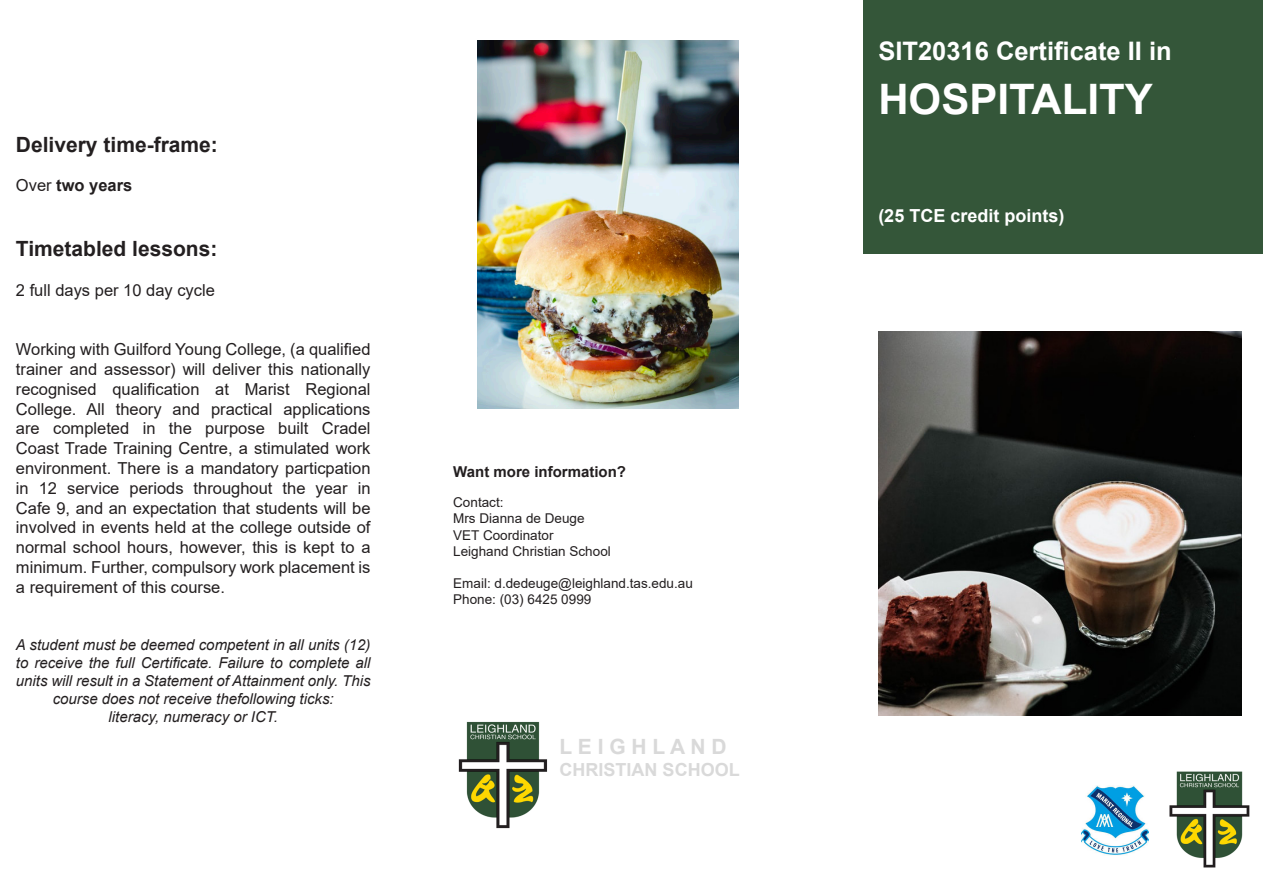
<style>
.page{position:relative;width:1263px;height:893px;background:#fff}
.page>*{position:absolute;margin:0;border:0;box-sizing:border-box;transform-origin:0 0}
.t1{font:700 42px "Arial";color:#fff}
.t2{font:700 25.5px "Arial";color:#fff}
.t3{font:700 21px "Arial";color:#231f20}
.t4{font:700 21px "Arial";color:#d9d9d9}
.t5{font:700 18px "Arial";color:#fff}
.t6{font:700 18px "Arial";color:#d9d9d9}
.t7{font:16.5px/19.8px "Arial";color:#231f20;text-align:justify}
.t8{font:700 16.5px "Arial";color:#231f20}
.t9{font:italic 15px/18px "Arial";color:#231f20;text-align:center}
.t10{font:700 15px "Arial";color:#231f20}
.t11{font:13.5px "Arial";color:#231f20}
.s1{font-weight:400}
</style>
<div class="page">
<div style="left:863px;top:0;width:400px;height:253px;background:#345639"></div>
<img style="left:1169px;top:771px;width:81px;height:97px">
<img style="left:878px;top:332px;width:363px;height:383px">
<img style="left:477px;top:40px;width:261px;height:368px">
<img style="left:1082px;top:785px;width:66px;height:70px">
<img style="left:458px;top:721px;width:90px;height:108px">
<p class="t3" style="left:16px;top:130px;width:203px">Delivery time-frame:</p>
<p class="t8" style="left:16px;top:174px;width:118px"><span class="s1">Over</span> two years</p>
<p class="t3" style="left:16px;top:234px;width:203px">Timetabled lessons:</p>
<p class="t7" style="left:16px;top:280px;width:201px">2 full days per 10 day cycle</p>
<p class="t7" style="left:16px;top:339px;width:356px">Working with Guilford Young College, (a qualified trainer and assessor) will deliver this nationally recognised qualification at Marist Regional College. All theory and practical applications are completed in the purpose built Cradel Coast Trade Training Centre, a stimulated work environment. There is a mandatory particpation in 12 service periods throughout the year in Cafe 9, and an expectation that students will be involved in events held at the college outside of normal school hours, however, this is kept to a minimum. Further, compulsory work placement is a requirement of this course.</p>
<p class="t9" style="left:16px;top:636px;width:356px">A student must be deemed competent in all units (12) to receive the full Certificate. Failure to complete all units will result in a Statement of Attainment only. This course does not receive thefollowing ticks:</p>
<p class="t9" style="left:109px;top:708px;width:171px">literacy, numeracy or ICT.</p>
<p class="t10" style="left:453px;top:461px;width:174px">Want more information?</p>
<p class="t11" style="left:453px;top:493px;width:52px">Contact:</p>
<p class="t11" style="left:453px;top:509px;width:133px">Mrs Dianna de Deuge</p>
<p class="t11" style="left:453px;top:525px;width:102px">VET Coordinator</p>
<p class="t11" style="left:453px;top:542px;width:159px">Leighand Christian School</p>
<p class="t11" style="left:453px;top:574px;width:241px">Email: d.dedeuge@leighland.tas.edu.au</p>
<p class="t11" style="left:453px;top:590px;width:140px">Phone: (03) 6425 0999</p>
<p class="t4" style="left:560px;top:732px;width:168px">L E I G H L A N D</p>
<p class="t6" style="left:560px;top:757px;width:182px">CHRISTIAN SCHOOL</p>
<p class="t2" style="left:878px;top:33px;width:295px">SIT20316 Certificate II in</p>
<p class="t1" style="left:878px;top:70px;width:276px">HOSPITALITY</p>
<p class="t5" style="left:878px;top:203px;width:188px">(25 TCE credit points)</p>
</div>
